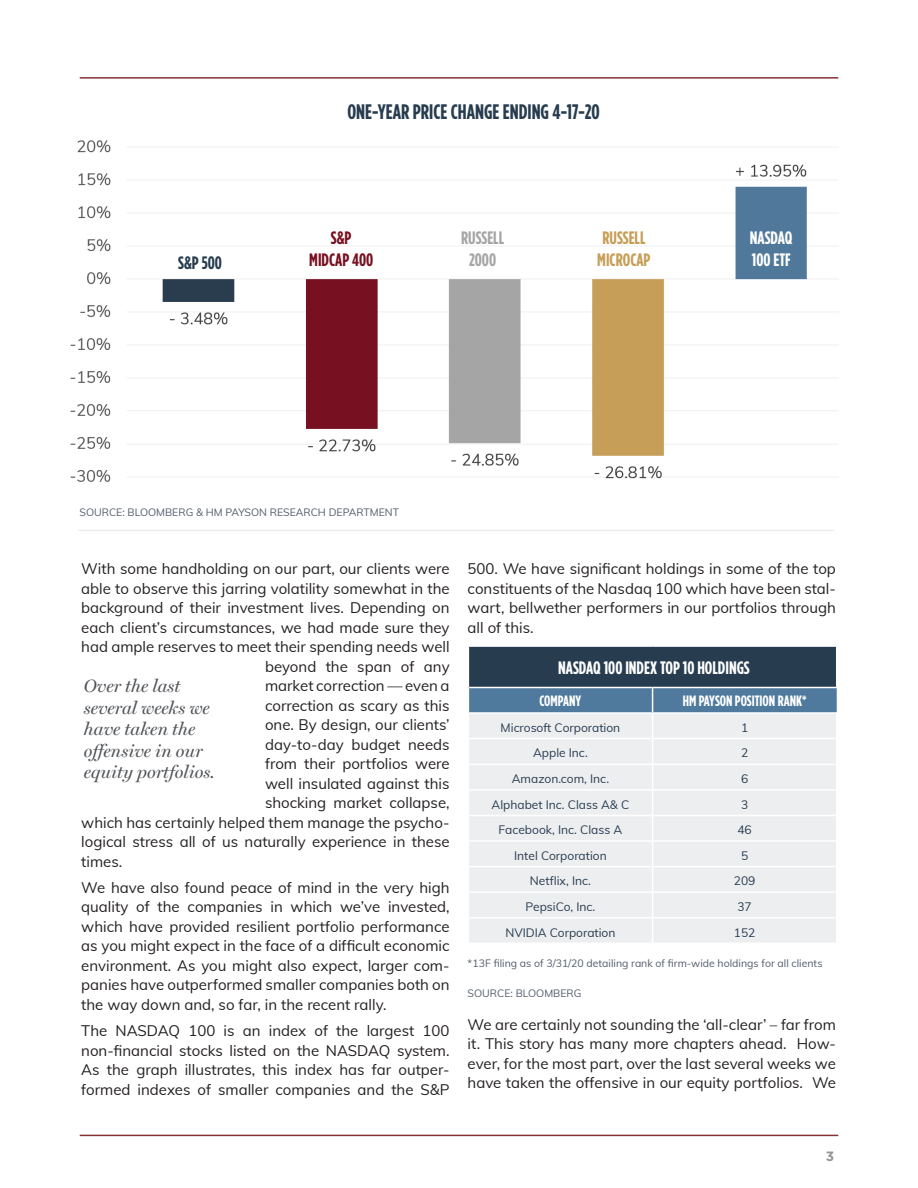
<style>
.page{position:relative;width:918px;height:1188px;background:#fff}
.page>*{position:absolute;margin:0;border:0;box-sizing:border-box;transform-origin:0 0}
.t1{font:700 21px "Gotham Condensed";color:#273c4f}
.Block_Quote{font:italic 18px/21.6px "Miller Display";color:#505357}
.Table_Header_2{font:700 18px "Gotham Condensed";color:#fff}
.t2{font:700 18px/21.6px "Gotham Condensed";color:#c69e57}
.t3{font:700 18px "Gotham Condensed";color:#771021}
.t4{font:700 18px/21.6px "Gotham Condensed";color:#a5a5a5;text-align:center}
.t5{font:700 18px "Gotham Condensed";color:#273c4f}
.Body_Copy{font:15px/19.5px "Muli";color:#231f20;text-align:justify}
.t6{font:700 15px "Gotham Condensed";color:#fff}
.t7{font:700 13.5px "Gotham";color:#939598}
.Table_Text{font:12px "Muli";color:#273c4f}
.t8{font:10.5px "Muli";color:#535c6c}
</style>
<div class="page">
<hr style="left:80px;top:77px;width:758px;height:2px;background:#853335">
<hr style="left:80px;top:1135px;width:758px;height:1px;background:#853335">
<div style="left:468px;top:646px;width:369px;height:41px;background:#273c4f"></div>
<hr style="left:468px;top:647px;width:1px;height:40px;background:#fff">
<hr style="left:468px;top:645px;width:185px;height:2px;background:#fff">
<hr style="left:653px;top:645px;width:184px;height:2px;background:#fff">
<hr style="left:836px;top:647px;width:1px;height:40px;background:#fff">
<svg style="left:468px;top:687px;width:369px;height:255px;background:#dfe4e9"></svg>
<hr style="left:78px;top:530px;width:756px;height:1px;background:#edeef0">
<img style="left:70px;top:140px;width:768px;height:342px">
<p class="t5" style="left:178px;top:252px;width:45px">S&amp;P 500</p>
<p class="t1" style="left:347px;top:99px;width:254px">ONE-YEAR PRICE CHANGE ENDING 4-17-20</p>
<p class="t3" style="left:331px;top:228px;width:22px">S&amp;P</p>
<p class="t3" style="left:309px;top:249px;width:65px">MIDCAP 400</p>
<p class="t4" style="left:461px;top:227px;width:45px">RUSSELL<br>2000</p>
<p class="t2" style="left:597px;top:227px;width:55px">RUSSELL<br>MICROCAP</p>
<p class="Table_Header_2" style="left:750px;top:228px;width:44px">NASDAQ</p>
<p class="Table_Header_2" style="left:752px;top:249px;width:40px">100 ETF</p>
<p class="t8" style="left:80px;top:504px;width:321px">SOURCE: BLOOMBERG &amp; HM PAYSON RESEARCH DEPARTMENT</p>
<p class="Body_Copy" style="left:81px;top:558px;width:370px">With some handholding on our part, our clients were</p>
<p class="Body_Copy" style="left:81px;top:578px;width:370px">able to observe this jarring volatility somewhat in the</p>
<p class="Body_Copy" style="left:81px;top:597px;width:370px">background of their investment lives. Depending on</p>
<p class="Body_Copy" style="left:81px;top:617px;width:370px">each client’s circumstances, we had made sure they</p>
<p class="Body_Copy" style="left:81px;top:636px;width:370px">had ample reserves to meet their spending needs well</p>
<p class="Body_Copy" style="left:265px;top:656px;width:186px">beyond the span of any</p>
<p class="Body_Copy" style="left:265px;top:675px;width:186px">market correction — even a</p>
<p class="Body_Copy" style="left:265px;top:695px;width:186px">correction as scary as this</p>
<p class="Body_Copy" style="left:265px;top:714px;width:186px">one. By design, our clients’</p>
<p class="Body_Copy" style="left:265px;top:734px;width:186px">day-to-day budget needs</p>
<p class="Body_Copy" style="left:265px;top:753px;width:186px">from their portfolios were</p>
<p class="Body_Copy" style="left:265px;top:773px;width:186px">well insulated against this</p>
<p class="Body_Copy" style="left:265px;top:792px;width:186px">shocking market collapse,</p>
<p class="Body_Copy" style="left:81px;top:812px;width:370px">which has certainly helped them manage the psycho-</p>
<p class="Body_Copy" style="left:81px;top:831px;width:370px">logical stress all of us naturally experience in these</p>
<p class="Body_Copy" style="left:81px;top:851px;width:42px">times.</p>
<p class="Body_Copy" style="left:81px;top:877px;width:370px">We have also found peace of mind in the very high quality of the companies in which we’ve invested, which have provided resilient portfolio performance as you might expect in the face of a difficult economic environment. As you might also expect, larger com&shy;panies have outperformed smaller companies both on the way down and, so far, in the recent rally.</p>
<p class="Body_Copy" style="left:81px;top:1020px;width:370px">The NASDAQ 100 is an index of the largest 100 non-financial stocks listed on the NASDAQ system.<br>As the graph illustrates, this index has far outper&shy;formed indexes of smaller companies and the S&amp;P</p>
<p class="Block_Quote" style="left:84px;top:675px;width:132px">Over the last several weeks we have taken the offensive in our equity portfolios.</p>
<p class="Body_Copy" style="left:468px;top:558px;width:370px">500. We have significant holdings in some of the top constituents of the Nasdaq 100 which have been stal&shy;wart, bellwether performers in our portfolios through all of this.</p>
<p class="Table_Header_2" style="left:558px;top:657px;width:193px">NASDAQ 100 INDEX TOP 10 HOLDINGS</p>
<p class="t6" style="left:540px;top:692px;width:43px">COMPANY</p>
<p class="t6" style="left:683px;top:692px;width:125px">HM PAYSON POSITION RANK*</p>
<p class="Table_Text" style="left:501px;top:719px;width:121px">Microsoft Corporation</p>
<p class="Table_Text" style="left:741px;top:719px;width:9px">1</p>
<p class="Table_Text" style="left:533px;top:744px;width:56px">Apple Inc.</p>
<p class="Table_Text" style="left:741px;top:744px;width:9px">2</p>
<p class="Table_Text" style="left:512px;top:770px;width:99px">Amazon.com, Inc.</p>
<p class="Table_Text" style="left:741px;top:770px;width:9px">6</p>
<p class="Table_Text" style="left:492px;top:796px;width:139px">Alphabet Inc. Class A&amp; C</p>
<p class="Table_Text" style="left:741px;top:796px;width:9px">3</p>
<p class="Table_Text" style="left:499px;top:821px;width:125px">Facebook, Inc. Class A</p>
<p class="Table_Text" style="left:737px;top:821px;width:16px">46</p>
<p class="Table_Text" style="left:514px;top:847px;width:94px">Intel Corporation</p>
<p class="Table_Text" style="left:741px;top:847px;width:9px">5</p>
<p class="Table_Text" style="left:530px;top:872px;width:62px">Netflix, Inc.</p>
<p class="Table_Text" style="left:734px;top:872px;width:23px">209</p>
<p class="Table_Text" style="left:526px;top:898px;width:71px">PepsiCo, Inc.</p>
<p class="Table_Text" style="left:737px;top:898px;width:16px">37</p>
<p class="Table_Text" style="left:505px;top:923px;width:112px">NVIDIA Corporation</p>
<p class="Table_Text" style="left:734px;top:923px;width:23px">152</p>
<p class="t8" style="left:468px;top:956px;width:356px">*13F filing as of 3/31/20 detailing rank of firm-wide holdings for all clients</p>
<p class="t8" style="left:468px;top:985px;width:115px">SOURCE: BLOOMBERG</p>
<p class="Body_Copy" style="left:468px;top:1014px;width:370px">We are certainly not sounding the ‘all-clear’ – far from it. This story has many more chapters ahead. How&shy;ever, for the most part, over the last several weeks we have taken the offensive in our equity portfolios. We</p>
<p class="t7" style="left:826px;top:1147px;width:10px">3</p>
</div>
